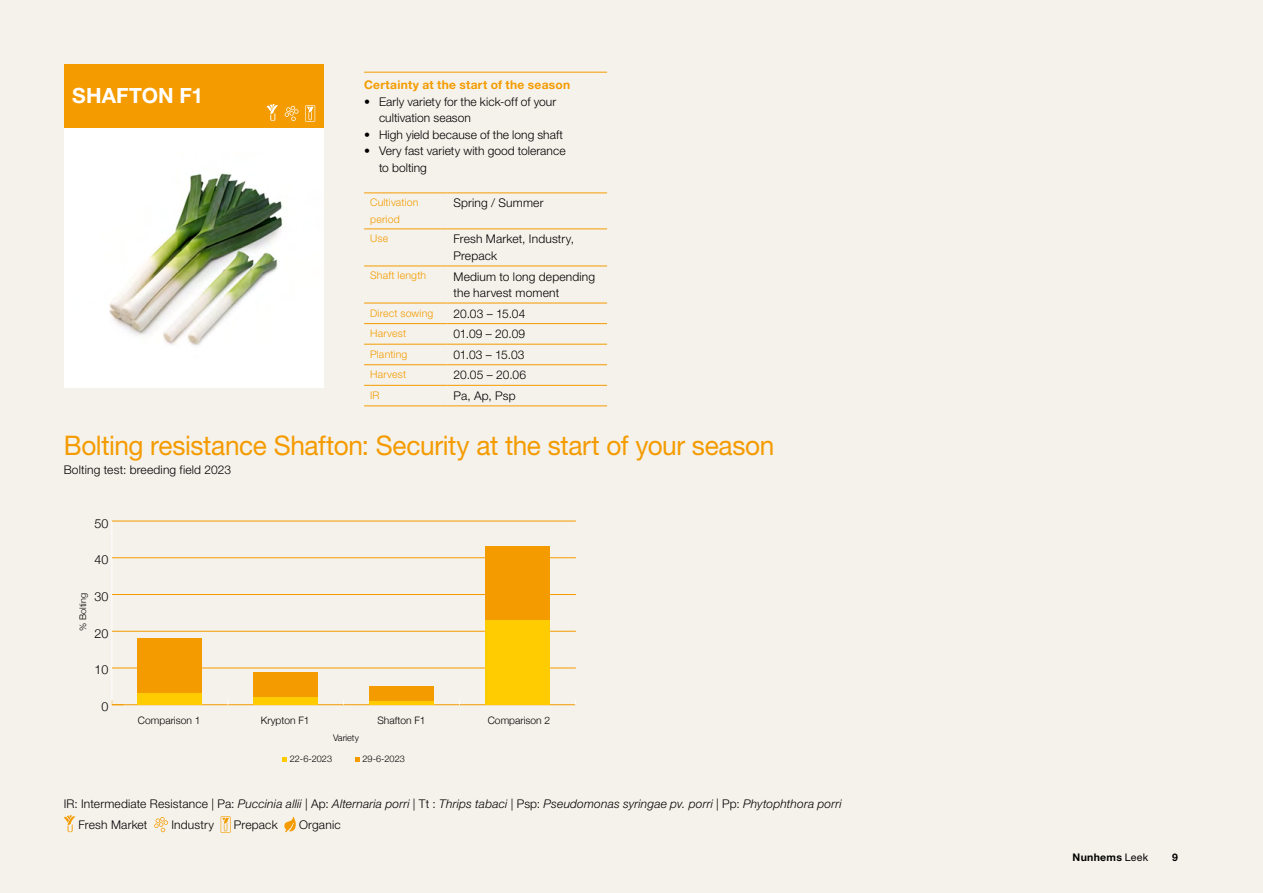
<style>
.page{position:relative;width:1263px;height:893px;background:#f5f2eb}
.page>*{position:absolute;margin:0;border:0;box-sizing:border-box;transform-origin:0 0}
.t1{font:27px "Helvetica Neue LT Std";letter-spacing:-.015em;color:#f49b00}
.t2{font:700 21px "Helvetica Neue LT Std";letter-spacing:.005em;color:#fff}
.t3{font:300 12.6px "Helvetica Neue";color:#000}
.t4{font:300 12px/16.5px "Helvetica Neue LT Std";letter-spacing:.01em;color:#000}
.t5{font:italic 300 12px/21.3px "Helvetica Neue LT Std";letter-spacing:.015em;color:#000}
.t6{font:700 12px "Helvetica Neue LT Std";letter-spacing:.025em;color:#f49b00}
.t7{font:300 10.5px/16.5px "Helvetica Neue LT Std";letter-spacing:.02em;color:#f49b00}
.t8{font:700 10.5px "Helvetica Neue LT Std";letter-spacing:.03em;color:#000}
.t9{font:300 10.2px "Helvetica Neue";color:#000}
.t10{font:300 9.15px "Helvetica Neue";color:#000}
.s1{font-style:normal}
.s2{font-weight:400}
</style>
<div class="page">
<div style="left:64px;top:128px;width:260px;height:259px;background:#fff"></div>
<img style="left:109px;top:173px;width:174px;height:172px">
<div style="left:64px;top:64px;width:260px;height:64px;background:#f49b00"></div>
<hr style="left:364px;top:72px;width:243px;height:1px;background:#f49b00">
<hr style="left:364px;top:193px;width:83px;height:1px;background:#f49b00">
<hr style="left:447px;top:193px;width:160px;height:1px;background:#f49b00">
<hr style="left:364px;top:229px;width:83px;height:1px;background:#f49b00">
<hr style="left:447px;top:229px;width:160px;height:1px;background:#f49b00">
<hr style="left:364px;top:266px;width:83px;height:1px;background:#f49b00">
<hr style="left:447px;top:266px;width:160px;height:1px;background:#f49b00">
<hr style="left:364px;top:303px;width:83px;height:1px;background:#f49b00">
<hr style="left:447px;top:303px;width:160px;height:1px;background:#f49b00">
<hr style="left:364px;top:323px;width:83px;height:1px;background:#f49b00">
<hr style="left:447px;top:323px;width:160px;height:1px;background:#f49b00">
<hr style="left:364px;top:344px;width:83px;height:1px;background:#f49b00">
<hr style="left:447px;top:344px;width:160px;height:1px;background:#f49b00">
<hr style="left:364px;top:364px;width:83px;height:1px;background:#f49b00">
<hr style="left:447px;top:364px;width:160px;height:1px;background:#f49b00">
<hr style="left:364px;top:385px;width:83px;height:1px;background:#f49b00">
<hr style="left:447px;top:385px;width:160px;height:1px;background:#f49b00">
<hr style="left:364px;top:406px;width:83px;height:1px;background:#f49b00">
<hr style="left:447px;top:406px;width:160px;height:1px;background:#f49b00">
<svg style="left:266px;top:104px;width:12px;height:17px"></svg>
<svg style="left:285px;top:106px;width:14px;height:15px"></svg>
<svg style="left:305px;top:105px;width:10px;height:17px"></svg>
<hr style="left:112px;top:704px;width:463px;height:1px;background:#f49b00">
<hr style="left:112px;top:521px;width:1px;height:184px;background:#fff">
<svg style="left:112px;top:700px;width:11px;height:5px"></svg>
<hr style="left:112px;top:668px;width:464px;height:1px;background:#f49b00">
<hr style="left:112px;top:631px;width:464px;height:1px;background:#f49b00">
<hr style="left:112px;top:594px;width:464px;height:1px;background:#f49b00">
<hr style="left:112px;top:557px;width:464px;height:1px;background:#f49b00">
<hr style="left:112px;top:521px;width:464px;height:1px;background:#f49b00">
<div style="left:137px;top:639px;width:65px;height:55px;background:#f49b00"></div>
<div style="left:253px;top:672px;width:65px;height:25px;background:#f49b00"></div>
<div style="left:369px;top:686px;width:65px;height:15px;background:#f49b00"></div>
<div style="left:485px;top:547px;width:65px;height:73px;background:#f49b00"></div>
<div style="left:137px;top:694px;width:65px;height:11px;background:#fecc00"></div>
<div style="left:253px;top:697px;width:65px;height:8px;background:#fecc00"></div>
<hr style="left:369px;top:701px;width:65px;height:4px;background:#fecc00">
<div style="left:485px;top:620px;width:65px;height:85px;background:#fecc00"></div>
<svg style="left:282px;top:757px;width:5px;height:5px"></svg>
<svg style="left:355px;top:757px;width:5px;height:5px"></svg>
<svg style="left:64px;top:815px;width:11px;height:17px"></svg>
<svg style="left:154px;top:817px;width:14px;height:15px"></svg>
<svg style="left:221px;top:816px;width:10px;height:17px"></svg>
<svg style="left:284px;top:816px;width:12px;height:16px"></svg>
<p class="t6" style="left:364px;top:78px;width:208px">Certainty at the start of the season</p>
<p class="t4" style="left:379px;top:93px;width:179px;text-indent:-15px">• Early variety for the kick-off of your cultivation season</p>
<p class="t4" style="left:364px;top:126px;width:200px">• High yield because of the long shaft</p>
<p class="t4" style="left:379px;top:143px;width:188px;text-indent:-15px">• Very fast variety with good tolerance to bolting</p>
<p class="t7" style="left:370px;top:194px;width:50px">Cultivation period</p>
<p class="t4" style="left:453px;top:195px;width:92px">Spring / Summer</p>
<p class="t7" style="left:370px;top:230px;width:20px">Use</p>
<p class="t4" style="left:453px;top:231px;width:122px">Fresh Market, Industry,<br>Prepack</p>
<p class="t7" style="left:370px;top:267px;width:58px">Shaft length</p>
<p class="t4" style="left:453px;top:268px;width:143px">Medium to long depending the harvest moment</p>
<p class="t7" style="left:370px;top:304px;width:65px">Direct sowing</p>
<p class="t4" style="left:453px;top:305px;width:74px">20.03 – 15.04</p>
<p class="t7" style="left:370px;top:325px;width:38px">Harvest</p>
<p class="t4" style="left:453px;top:325px;width:73px">01.09 – 20.09</p>
<p class="t7" style="left:370px;top:345px;width:39px">Planting</p>
<p class="t4" style="left:453px;top:346px;width:73px">01.03 – 15.03</p>
<p class="t7" style="left:370px;top:366px;width:38px">Harvest</p>
<p class="t4" style="left:453px;top:367px;width:74px">20.05 – 20.06</p>
<p class="t7" style="left:370px;top:387px;width:11px">IR</p>
<p class="t4" style="left:453px;top:387px;width:64px">Pa, Ap, Psp</p>
<h1 class="t1" style="left:64px;top:429px;width:712px">Bolting resistance Shafton: Security at the start of your season</h1>
<p class="t4" style="left:64px;top:462px;width:169px">Bolting test: breeding field 2023</p>
<h2 class="t2" style="left:72px;top:83px;width:132px">SHAFTON F1</h2>
<p class="t3" style="left:95px;top:513px;width:15px">50</p>
<p class="t3" style="left:95px;top:550px;width:15px">40</p>
<p class="t3" style="left:95px;top:586px;width:15px">30</p>
<p class="t10" style="left:76px;top:631px;width:39px;rotate:-90deg">% Bolting</p>
<p class="t3" style="left:95px;top:623px;width:15px">20</p>
<p class="t3" style="left:95px;top:660px;width:15px">10</p>
<p class="t3" style="left:102px;top:696px;width:8px">0</p>
<p class="t9" style="left:138px;top:712px;width:64px">Comparison 1</p>
<p class="t9" style="left:261px;top:712px;width:50px">Krypton F1</p>
<p class="t10" style="left:333px;top:730px;width:27px">Variety</p>
<p class="t9" style="left:377px;top:712px;width:50px">Shafton F1</p>
<p class="t9" style="left:488px;top:712px;width:64px">Comparison 2</p>
<p class="t10" style="left:290px;top:751px;width:44px">22-6-2023</p>
<p class="t10" style="left:363px;top:751px;width:44px">29-6-2023</p>
<p class="t5" style="left:79px;top:793px;width:765px;text-indent:-15px"><span class="s1">IR: Intermediate Resistance | Pa:</span> Puccinia allii <span class="s1">| Ap:</span> Alternaria porri <span class="s1">| Tt :</span> Thrips tabaci <span class="s1">| Psp:</span> Pseudomonas syringae pv. porri <span class="s1">| Pp:</span> Phytophthora porri<br><span class="s1">Fresh Market</span></p>
<p class="t4" style="left:171px;top:816px;width:44px">Industry</p>
<p class="t4" style="left:234px;top:816px;width:45px">Prepack</p>
<p class="t4" style="left:299px;top:816px;width:43px">Organic</p>
<p class="t8" style="left:1072px;top:851px;width:77px">Nunhems <span class="s2">Leek</span></p>
<p class="t8" style="left:1172px;top:851px;width:7px">9</p>
</div>
